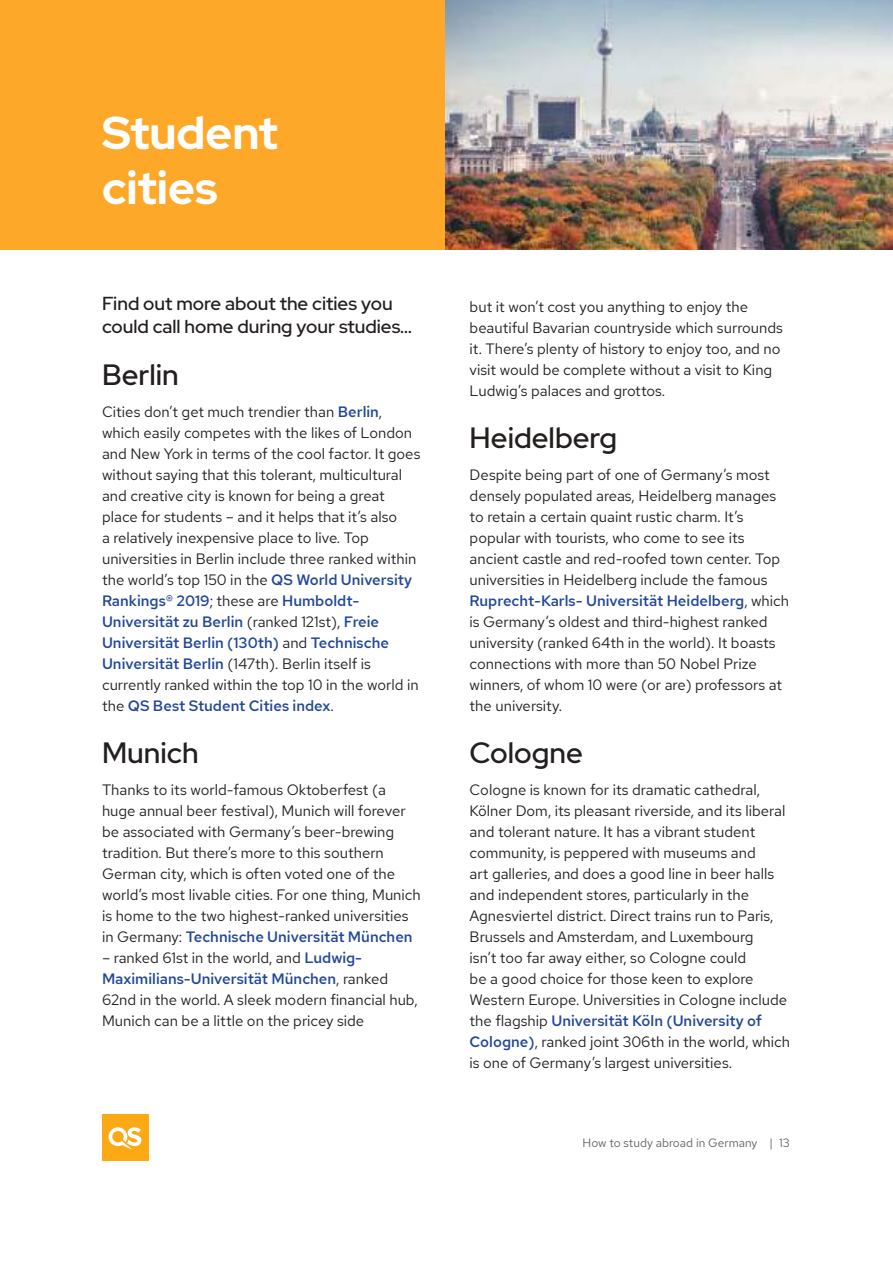
<style>
.page{position:relative;width:893px;height:1263px;background:#fff}
.page>*{position:absolute;margin:0;border:0;box-sizing:border-box;transform-origin:0 0}
.t1{font:700 45.75px/54.9px "Red Hat Display";color:#fff}
.t2{font:500 29.25px "Red Hat Display";color:#241f1f}
.t3{font:500 18.75px/22.5px "Red Hat Display";color:#241f1f}
.t4{font:15px/21px "Red Hat Text";color:#241f1f}
.t5{font:12px "Red Hat Text";color:#656365}
.s1{font-weight:500;color:#214798}
</style>
<div class="page">
<div style="left:102px;top:1114px;width:46px;height:47px;background:#fba915"></div>
<svg style="left:109px;top:1127px;width:32px;height:22px"></svg>
<div style="left:0;top:0;width:687px;height:249px;background:#fea82a"></div>
<img style="left:445px;top:0;width:448px;height:249px">
<h1 class="t1" style="left:102px;top:105px;width:177px">Student cities</h1>
<p class="t3" style="left:102px;top:292px;width:312px">Find out more about the cities you could call home during your studies…</p>
<h2 class="t2" style="left:102px;top:355px;width:78px">Berlin</h2>
<p class="t4" style="left:102px;top:401px;width:320px">Cities don’t get much trendier than <span class="s1">Berlin</span>, which easily competes with the likes of London and New York in terms of the cool factor. It goes without saying that this tolerant, multicultural and creative city is known for being a great place for students – and it helps that it’s also<br>a relatively inexpensive place to live. Top universities in Berlin include three ranked within the world’s top 150 in the <span class="s1">QS World University Rankings® 2019</span>; these are <span class="s1">Humboldt-Universität zu Berlin</span> (ranked 121st), <span class="s1">Freie Universität Berlin (130th)</span> and <span class="s1">Technische Universität Berlin</span> (147th). Berlin itself is currently ranked within the top 10 in the world in the <span class="s1">QS Best Student Cities index</span>.</p>
<h2 class="t2" style="left:102px;top:734px;width:98px">Munich</h2>
<p class="t4" style="left:102px;top:779px;width:320px">Thanks to its world-famous Oktoberfest (a huge annual beer festival), Munich will forever be associated with Germany’s beer-brewing tradition. But there’s more to this southern German city, which is often voted one of the world’s most livable cities. For one thing, Munich is home to the two highest-ranked universities in Germany: <span class="s1">Technische Universität München</span></p>
<p class="t4" style="left:102px;top:947px;width:317px">– ranked 61st in the world, and <span class="s1">Ludwig-Maximilians-Universität München</span>, ranked 62nd in the world. A sleek modern financial hub, Munich can be a little on the pricey side</p>
<p class="t4" style="left:470px;top:296px;width:315px">but it won’t cost you anything to enjoy the beautiful Bavarian countryside which surrounds it. There’s plenty of history to enjoy too, and no visit would be complete without a visit to King Ludwig’s palaces and grottos.</p>
<h2 class="t2" style="left:470px;top:419px;width:149px">Heidelberg</h2>
<p class="t4" style="left:470px;top:464px;width:321px">Despite being part of one of Germany’s most densely populated areas, Heidelberg manages to retain a certain quaint rustic charm. It’s popular with tourists, who come to see its ancient castle and red-roofed town center. Top universities in Heidelberg include the famous <span class="s1">Ruprecht-Karls- Universität Heidelberg</span>, which is Germany’s oldest and third-highest ranked university (ranked 64th in the world). It boasts connections with more than 50 Nobel Prize winners, of whom 10 were (or are) professors at the university.</p>
<h2 class="t2" style="left:470px;top:734px;width:115px">Cologne</h2>
<p class="t4" style="left:470px;top:779px;width:322px">Cologne is known for its dramatic cathedral, Kölner Dom, its pleasant riverside, and its liberal and tolerant nature. It has a vibrant student community, is peppered with museums and<br>art galleries, and does a good line in beer halls and independent stores, particularly in the Agnesviertel district. Direct trains run to Paris, Brussels and Amsterdam, and Luxembourg<br>isn’t too far away either, so Cologne could<br>be a good choice for those keen to explore Western Europe. Universities in Cologne include the flagship <span class="s1">Universität Köln (University of Cologne)</span>, ranked joint 306th in the world, which is one of Germany’s largest universities.</p>
<p class="t5" style="left:583px;top:1135px;width:209px">How to study abroad in Germany | 13</p>
</div>
